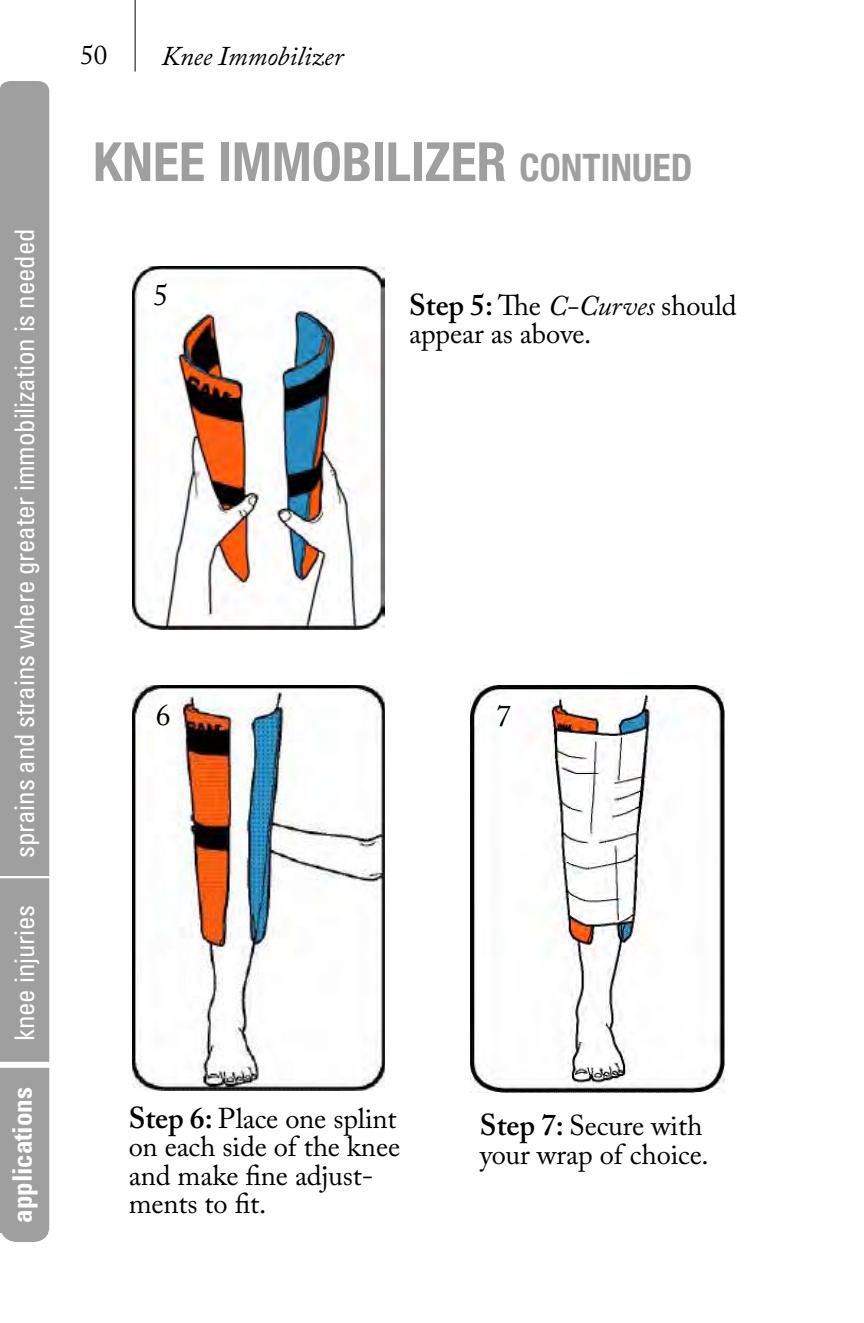
<style>
.page{position:relative;width:864px;height:1323px;background:#fff}
.page>*{position:absolute;margin:0;border:0;box-sizing:border-box;transform-origin:0 0}
.t1{font:700 condensed 54px "Helvetica Neue";color:#9f9f9f}
.t2{font:30px "Adobe Caslon Pro";color:#000}
.t3{font:28.5px/28.5px "Adobe Caslon Pro";letter-spacing:-.005em;color:#000}
.t4{font:condensed 27px "Univers";letter-spacing:-.005em;color:#fff}
.t5{font:italic 27px "Adobe Caslon Pro";letter-spacing:-.005em;color:#000}
.t6{font:700 condensed 27px "Univers";letter-spacing:-.005em;color:#fff}
.t7{font:27px "Adobe Caslon Pro";color:#000}
.s1{font-size:37.8px}
.s2{font-weight:600;font-size:30px}
.s3{font-style:italic}
</style>
<div class="page">
<hr style="left:135px;top:0;width:1px;height:72px;background:#000">
<img style="left:132px;top:685px;width:253px;height:406px">
<img style="left:132px;top:266px;width:253px;height:364px">
<img style="left:471px;top:686px;width:253px;height:407px">
<div style="left:0;top:81px;width:49px;height:1161px;background:#9f9f9f"></div>
<hr style="left:0;top:876px;width:62px;height:2px;background:#fff">
<div style="left:0;top:1062px;width:72px;height:6px;background:#fff"></div>
<p class="t4" style="left:7px;top:858px;width:631px;rotate:-90deg">sprains and strains where greater immobilization is needed</p>
<p class="t4" style="left:7px;top:1041px;width:138px;rotate:-90deg">knee injuries</p>
<p class="t6" style="left:6px;top:1223px;width:137px;rotate:-90deg">applications</p>
<p class="t7" style="left:80px;top:39px;width:28px">50</p>
<p class="t5" style="left:161px;top:40px;width:183px">Knee Immobilizer</p>
<h1 class="t1" style="left:93px;top:129px;width:601px">KNEE IMMOBILIZER <span class="s1">CONTINUED</span></h1>
<p class="t2" style="left:154px;top:277px;width:16px">5</p>
<p class="t3" style="left:409px;top:290px;width:329px"><span class="s2">Step 5:</span> The <span class="s3">C-Curves</span> should appear as above.</p>
<p class="t2" style="left:156px;top:697px;width:16px">6</p>
<p class="t2" style="left:496px;top:698px;width:16px">7</p>
<p class="t3" style="left:129px;top:1103px;width:273px"><span class="s2">Step 6:</span> Place one splint on each side of the knee and make fine adjust&shy;ments to fit.</p>
<p class="t3" style="left:480px;top:1111px;width:230px"><span class="s2">Step 7:</span> Secure with your wrap of choice.</p>
</div>
